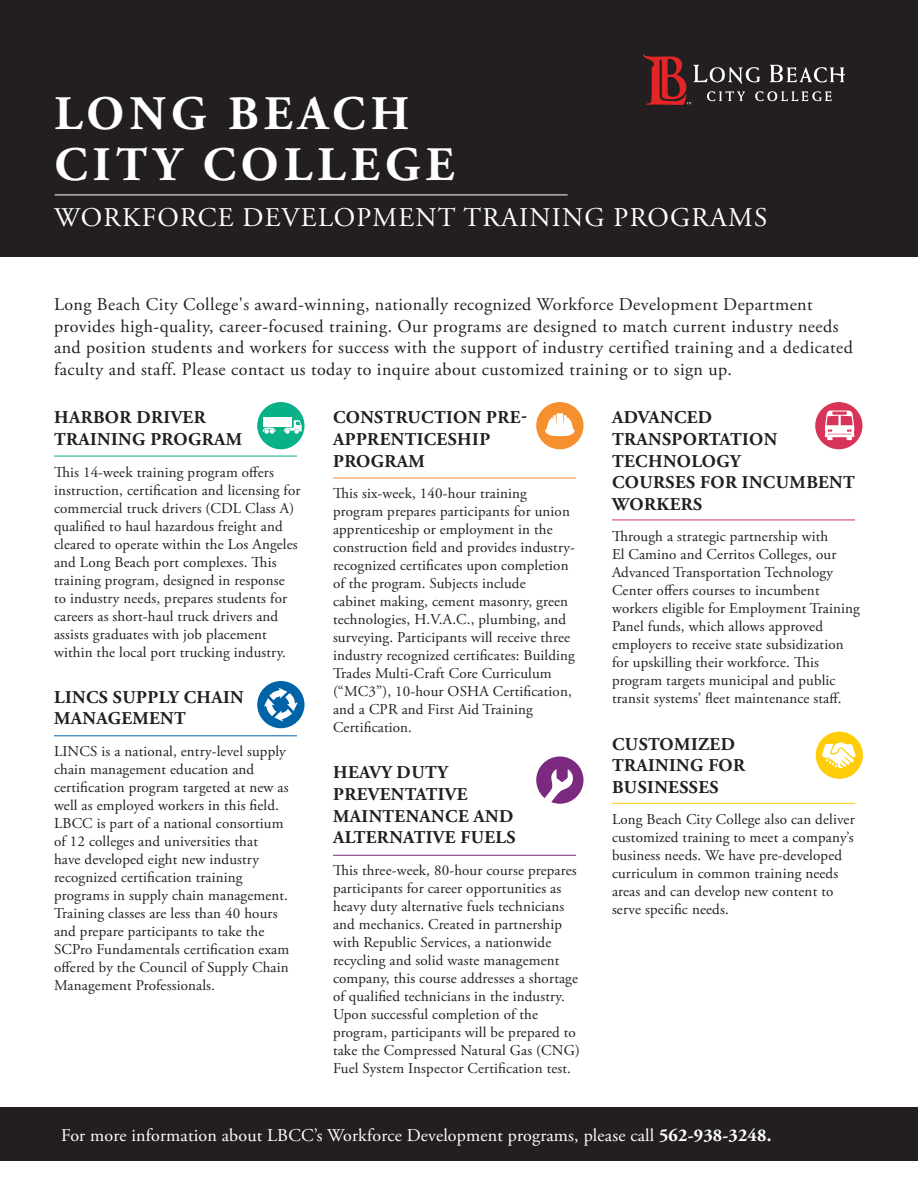
<style>
.page{position:relative;width:918px;height:1188px;background:#fff}
.page>*{position:absolute;margin:0;border:0;box-sizing:border-box;transform-origin:0 0}
.t1{font:700 48px/51px "Adobe Garamond Pro";letter-spacing:.115em;color:#fff}
.t2{font:27px "Adobe Garamond Pro";letter-spacing:.045em;color:#fff}
.t3{font:18px/21.6px "Adobe Garamond Pro";letter-spacing:.025em;color:#231f20}
.t4{font:700 18px/21.6px "Adobe Garamond Pro";letter-spacing:.025em;color:#231f20}
.t5{font:18px "Adobe Garamond Pro";letter-spacing:.01em;color:#fff}
.t6{font:15px/18px "Adobe Garamond Pro";letter-spacing:.01em;color:#231f20}
.s1{font-weight:700}
</style>
<div class="page">
<div style="left:0;top:1107px;width:918px;height:54px;background:#231f20"></div>
<div style="left:0;top:0;width:918px;height:256px;background:#231f20"></div>
<svg style="left:643px;top:54px;width:202px;height:51px"></svg>
<hr style="left:55px;top:195px;width:513px;height:1px;background:#fff">
<div style="left:257px;top:402px;width:47px;height:47px;background:#09b188;border-radius:50%"></div>
<div style="left:263px;top:418px;width:28px;height:9px;background:#fff"></div>
<svg style="left:263px;top:428px;width:13px;height:6px"></svg>
<svg style="left:283px;top:420px;width:19px;height:14px"></svg>
<hr style="left:54px;top:456px;width:243px;height:1px;background:#09b188">
<hr style="left:333px;top:855px;width:243px;height:1px;background:#7c2982">
<div style="left:536px;top:402px;width:48px;height:47px;background:#f6902e;border-radius:50%"></div>
<svg style="left:545px;top:413px;width:30px;height:24px"></svg>
<hr style="left:333px;top:478px;width:243px;height:1px;background:#f6902e">
<div style="left:815px;top:402px;width:47px;height:47px;background:#d83359;border-radius:50%"></div>
<svg style="left:825px;top:411px;width:30px;height:29px"></svg>
<hr style="left:612px;top:520px;width:243px;height:1px;background:#d83359">
<div style="left:816px;top:732px;width:47px;height:47px;background:#fecd08;border-radius:50%"></div>
<svg style="left:822px;top:742px;width:34px;height:26px"></svg>
<hr style="left:612px;top:803px;width:243px;height:1px;background:#fecd08">
<div style="left:536px;top:756px;width:48px;height:48px;background:#7c2982;border-radius:50%"></div>
<svg style="left:536px;top:769px;width:37px;height:35px"></svg>
<hr style="left:54px;top:735px;width:243px;height:1px;background:#0163a7">
<div style="left:257px;top:681px;width:47px;height:47px;background:#0163a7;border-radius:50%"></div>
<svg style="left:264px;top:688px;width:34px;height:34px"></svg>
<h1 class="t1" style="left:54px;top:89px;width:401px">LONG BEACH<br>CITY COLLEGE</h1>
<h2 class="t2" style="left:54px;top:201px;width:715px">WORKFORCE DEVELOPMENT TRAINING PROGRAMS</h2>
<p class="t3" style="left:54px;top:294px;width:800px">Long Beach City College's award-winning, nationally recognized Workforce Development Department provides high-quality, career-focused training. Our programs are designed to match current industry needs and position students and workers for success with the support of industry certified training and a dedicated faculty and staff. Please contact us today to inquire about customized training or to sign up.</p>
<p class="t4" style="left:54px;top:407px;width:189px">HARBOR DRIVER<br>TRAINING PROGRAM</p>
<p class="t6" style="left:54px;top:463px;width:248px">This 14-week training program offers instruction, certification and licensing for commercial truck drivers (CDL Class A) qualified to haul hazardous freight and cleared to operate within the Los Angeles and Long Beach port complexes. This training program, designed in response to industry needs, prepares students for careers as short-haul truck drivers and assists graduates with job placement within the local port trucking industry.</p>
<p class="t4" style="left:54px;top:687px;width:191px">LINCS SUPPLY CHAIN<br>MANAGEMENT</p>
<p class="t6" style="left:54px;top:743px;width:237px">LINCS is a national, entry-level supply chain management education and certification program targeted at new as well as employed workers in this field.<br>LBCC is part of a national consortium of 12 colleges and universities that<br>have developed eight new industry recognized certification training programs in supply chain management.<br>Training classes are less than 40 hours and prepare participants to take the SCPro Fundamentals certification exam offered by the Council of Supply Chain Management Professionals.</p>
<p class="t4" style="left:333px;top:407px;width:195px">CONSTRUCTION PRE-<br>APPRENTICESHIP<br>PROGRAM</p>
<p class="t6" style="left:333px;top:485px;width:243px">This six-week, 140-hour training program prepares participants for union apprenticeship or employment in the construction field and provides industry&shy;recognized certificates upon completion of the program. Subjects include<br>cabinet making, cement masonry, green technologies, H.V.A.C., plumbing, and surveying. Participants will receive three industry recognized certificates: Building Trades Multi-Craft Core Curriculum (“MC3”), 10-hour OSHA Certification, and a CPR and First Aid Training Certification.</p>
<p class="t4" style="left:333px;top:762px;width:184px">HEAVY DUTY<br>PREVENTATIVE<br>MAINTENANCE AND<br>ALTERNATIVE FUELS</p>
<p class="t6" style="left:333px;top:862px;width:248px">This three-week, 80-hour course prepares participants for career opportunities as heavy duty alternative fuels technicians and mechanics. Created in partnership with Republic Services, a nationwide recycling and solid waste management company, this course addresses a shortage of qualified technicians in the industry.<br>Upon successful completion of the program, participants will be prepared to take the Compressed Natural Gas (CNG)<br>Fuel System Inspector Certification test.</p>
<p class="t4" style="left:612px;top:407px;width:244px">ADVANCED<br>TRANSPORTATION<br>TECHNOLOGY<br>COURSES FOR INCUMBENT<br>WORKERS</p>
<p class="t6" style="left:612px;top:528px;width:249px">Through a strategic partnership with<br>El Camino and Cerritos Colleges, our Advanced Transportation Technology Center offers courses to incumbent workers eligible for Employment Training Panel funds, which allows approved employers to receive state subsidization for upskilling their workforce. This program targets municipal and public transit systems’ fleet maintenance staff.</p>
<p class="t4" style="left:612px;top:734px;width:135px">CUSTOMIZED<br>TRAINING FOR<br>BUSINESSES</p>
<p class="t6" style="left:612px;top:811px;width:244px">Long Beach City College also can deliver customized training to meet a company’s business needs. We have pre-developed curriculum in common training needs areas and can develop new content to serve specific needs.</p>
<p class="t5" style="left:61px;top:1124px;width:712px">For more information about LBCC’s Workforce Development programs, please call <span class="s1">562-938-3248.</span></p>
</div>
